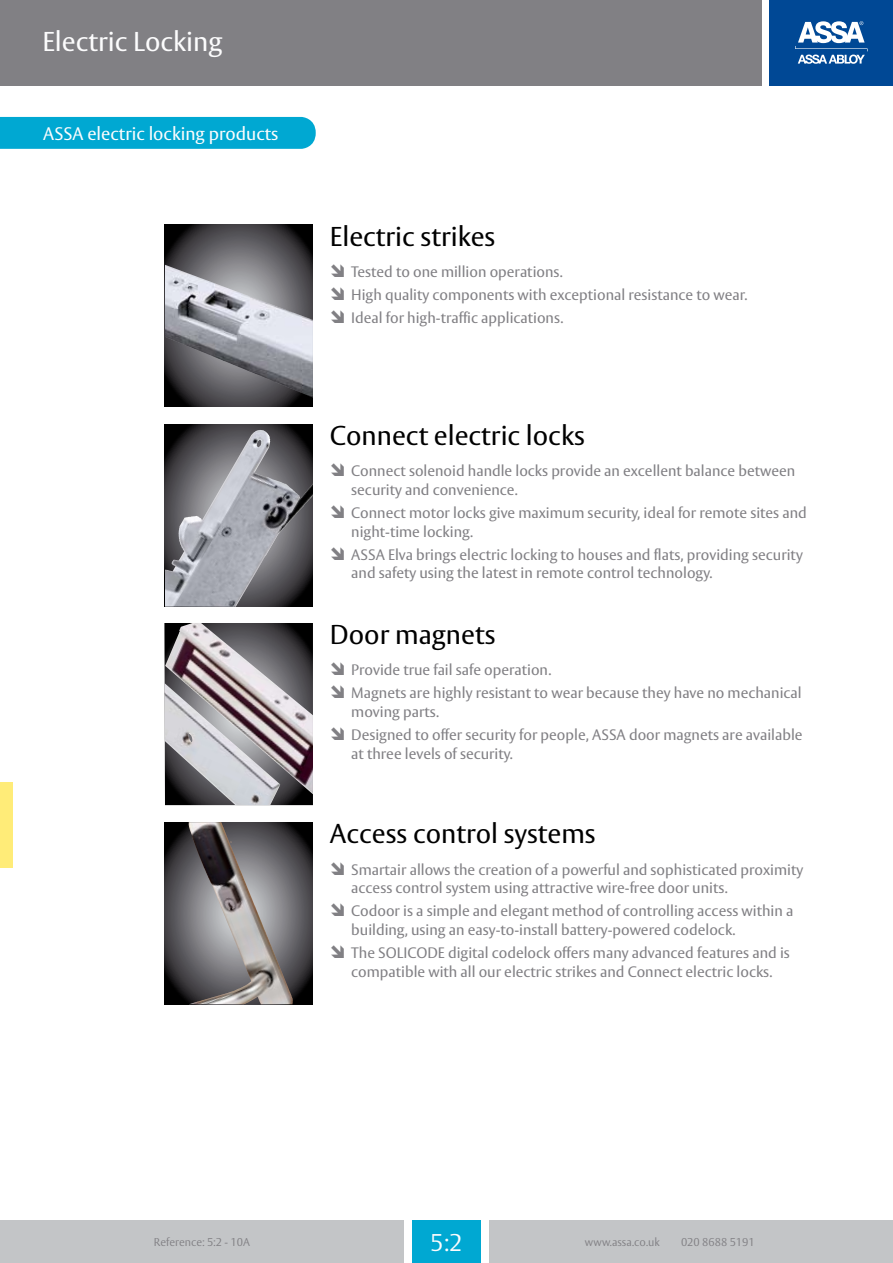
<style>
.page{position:relative;width:893px;height:1263px;background:#fff}
.page>*{position:absolute;margin:0;border:0;box-sizing:border-box;transform-origin:0 0}
.t1{font:27px "ASSA Vesta";color:#000}
.t2{font:27px "ASSA Vesta";color:#fcfcfd}
.t3{font:300 24px "ASSA Vesta";color:#fcfcfd}
.t4{font:18px "ASSA Vesta";color:#fcfcfd}
.t5{font:15px/18.8px "ASSA Vesta";color:#818084}
.t6{font:300 11.25px "ASSA Vesta";color:#818084}
</style>
<div class="page">
<div style="left:0;top:0;width:761px;height:85px;background:#818084"></div>
<div style="left:770px;top:0;width:123px;height:85px;background:#004895"></div>
<svg style="left:795px;top:21px;width:73px;height:43px"></svg>
<div style="left:412px;top:1220px;width:68px;height:43px;background:#00a8d2"></div>
<div style="left:0;top:1220px;width:404px;height:43px;background:#c3c5c7"></div>
<div style="left:489px;top:1220px;width:404px;height:43px;background:#c3c5c7"></div>
<div style="left:0;top:117px;width:316px;height:32px;background:#00a8d2"></div>
<div style="left:0;top:782px;width:13px;height:85px;background:#ffec78"></div>
<svg style="left:165px;top:225px;width:148px;height:182px"></svg>
<img style="left:165px;top:265px;width:148px;height:132px">
<svg style="left:165px;top:424px;width:148px;height:183px"></svg>
<img style="left:165px;top:430px;width:97px;height:177px">
<img style="left:165px;top:623px;width:148px;height:182px">
<svg style="left:165px;top:822px;width:148px;height:182px"></svg>
<img style="left:189px;top:822px;width:62px;height:161px">
<h1 class="t2" style="left:43px;top:25px;width:181px">Electric Locking</h1>
<p class="t4" style="left:43px;top:123px;width:237px">ASSA electric locking products</p>
<h1 class="t1" style="left:330px;top:220px;width:167px">Electric strikes</h1>
<p class="t5" style="left:351px;top:261px;width:398px;line-height:23px">Tested to one million operations.<br>High quality components with exceptional resistance to wear.<br>Ideal for high-traffic applications.</p>
<h1 class="t1" style="left:330px;top:419px;width:256px">Connect electric locks</h1>
<p class="t5" style="left:351px;top:462px;width:446px">Connect solenoid handle locks provide an excellent balance between security and convenience.</p>
<p class="t5" style="left:351px;top:504px;width:457px">Connect motor locks give maximum security, ideal for remote sites and night-time locking.</p>
<p class="t5" style="left:351px;top:546px;width:453px">ASSA Elva brings electric locking to houses and flats, providing security and safety using the latest in remote control technology.</p>
<h1 class="t1" style="left:330px;top:618px;width:167px">Door magnets</h1>
<p class="t5" style="left:351px;top:659px;width:452px;line-height:23px">Provide true fail safe operation.<br>Magnets are highly resistant to wear because they have no mechanical</p>
<p class="t5" style="left:351px;top:701px;width:453px;line-height:23px">moving parts.<br>Designed to offer security for people, ASSA door magnets are available</p>
<p class="t5" style="left:351px;top:745px;width:163px">at three levels of security.</p>
<h1 class="t1" style="left:330px;top:817px;width:267px">Access control systems</h1>
<p class="t5" style="left:351px;top:860px;width:454px">Smartair allows the creation of a powerful and sophisticated proximity access control system using attractive wire-free door units.</p>
<p class="t5" style="left:351px;top:902px;width:444px">Codoor is a simple and elegant method of controlling access within a building, using an easy-to-install battery-powered codelock.</p>
<p class="t5" style="left:351px;top:944px;width:440px">The SOLICODE digital codelock offers many advanced features and is compatible with all our electric strikes and Connect electric locks.</p>
<p class="t6" style="left:154px;top:1235px;width:97px">Reference: 5:2 - 10A</p>
<h2 class="t3" style="left:430px;top:1228px;width:34px">5:2</h2>
<p class="t6" style="left:585px;top:1235px;width:77px">www.assa.co.uk</p>
<p class="t6" style="left:681px;top:1235px;width:75px">020 8688 5191</p>
</div>
